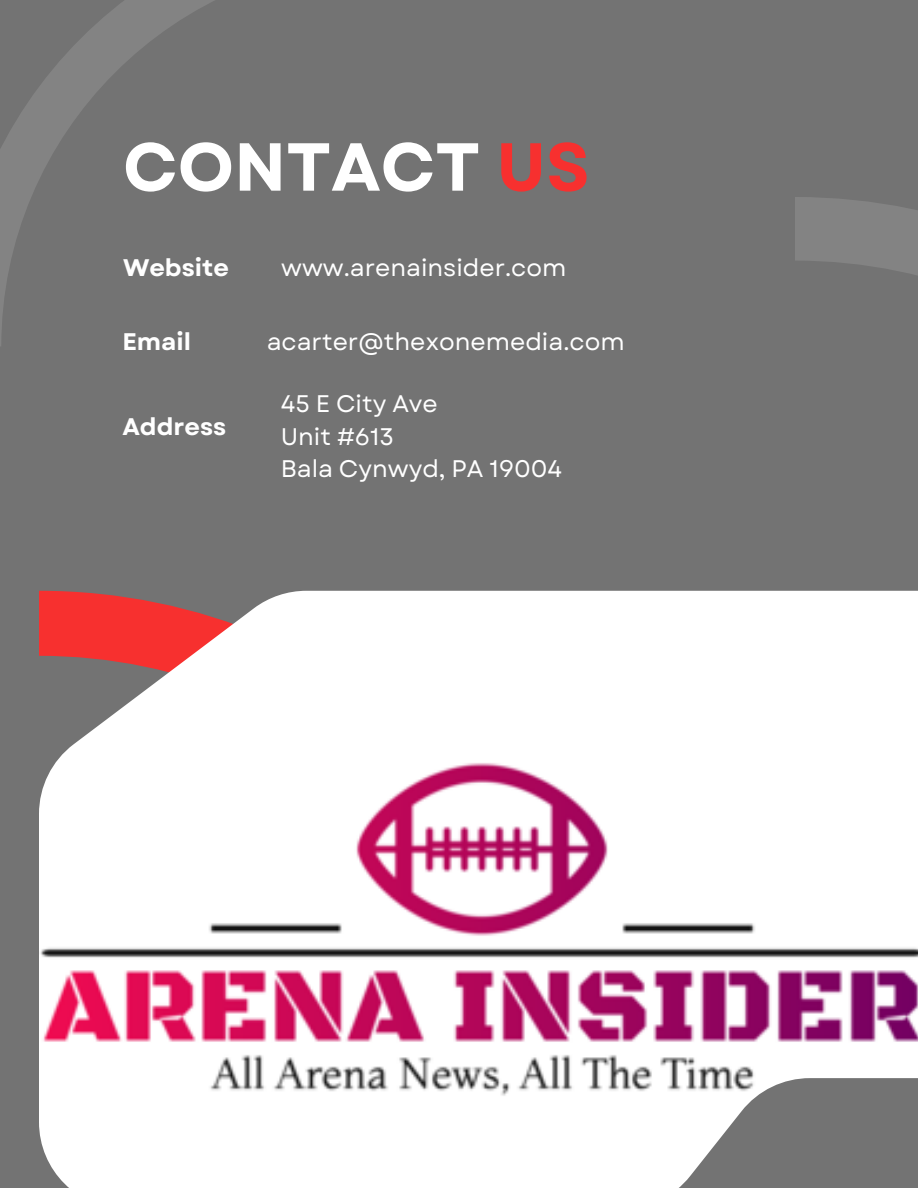
<style>
.page{position:relative;width:918px;height:1188px;background:#737373}
.page>*{position:absolute;margin:0;border:0;box-sizing:border-box;transform-origin:0 0}
.t1{font:700 67.8px "Garet";color:#fff}
.t2{font:24px "Garet";color:#fff}
.t3{font:700 24px "Garet";color:#fff}
.s1{color:#f7302f}
</style>
<div class="page">
<svg style="left:795px;top:197px;width:123px;height:394px"></svg>
<svg style="left:0;top:0;width:214px;height:346px"></svg>
<img style="left:39px;top:591px;width:879px;height:597px">
<p class="t1" style="left:123px;top:118px;width:468px">CONTACT <span class="s1">US</span></p>
<h2 class="t3" style="left:123px;top:250px;width:107px">Website</h2>
<p class="t2" style="left:281px;top:250px;width:287px">www.arenainsider.com</p>
<p class="t3" style="left:122px;top:324px;width:70px">Email</p>
<p class="t2" style="left:267px;top:324px;width:359px">acarter@thexonemedia.com</p>
<h1 class="t3" style="left:122px;top:410px;width:105px">Address</h1>
<p class="t2" style="left:281px;top:386px;width:159px">45 E City Ave</p>
<p class="t2" style="left:281px;top:419px;width:115px">Unit #613</p>
<h2 class="t2" style="left:281px;top:452px;width:283px">Bala Cynwyd, PA 19004</h2>
</div>
